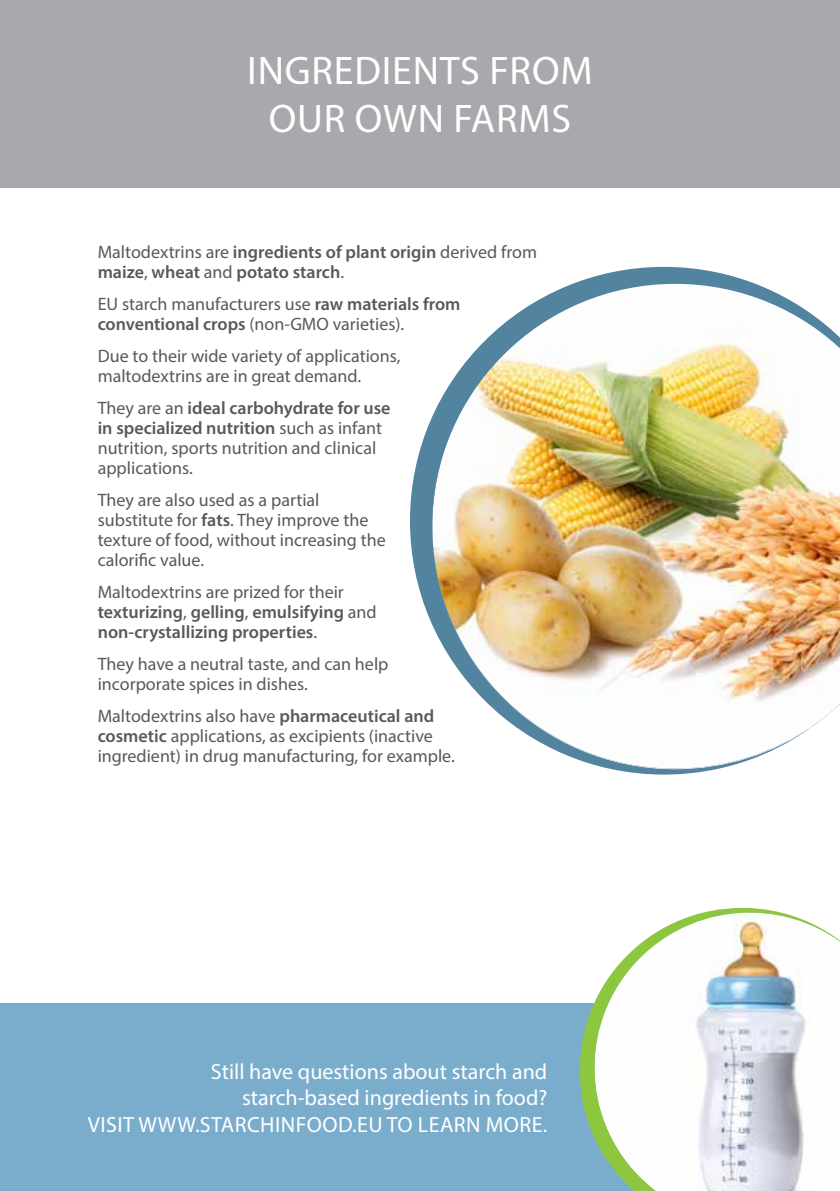
<style>
.page{position:relative;width:840px;height:1191px;background:#fff}
.page>*{position:absolute;margin:0;border:0;box-sizing:border-box;transform-origin:0 0}
.t1{font:40px/48px "Myriad Pro";letter-spacing:.02em;color:#fff;text-align:center}
.t2{font:22px/26.4px "Myriad Pro";color:#fff;text-align:right}
.t3{font:18px/20px "Myriad Pro";color:#58595b}
.t4{font:600 18px/20px "Myriad Pro";color:#58595b}
.s1{font-weight:400}
.s2{font-weight:600}
</style>
<div class="page">
<div style="left:0;top:0;width:839px;height:187px;background:#a7a9ac"></div>
<div style="left:0;top:1003px;width:839px;height:188px;background:#7aadcc"></div>
<img style="left:410px;top:267px;width:429px;height:507px">
<svg style="left:579px;top:908px;width:260px;height:283px;fill:#fefefe"></svg>
<h1 class="t1" style="left:247px;top:46px;width:346px">INGREDIENTS FROM<br>OUR OWN FARMS</h1>
<p class="t4" style="left:98px;top:241px;width:440px"><span class="s1">Maltodextrins are</span> ingredients of plant origin <span class="s1">derived from </span>maize<span class="s1">,</span> wheat <span class="s1">and</span> potato starch<span class="s1">.</span></p>
<p class="t3" style="left:98px;top:293px;width:364px">EU starch manufacturers use <span class="s2">raw materials from conventional crops</span> (non-GMO varieties).</p>
<p class="t3" style="left:98px;top:345px;width:304px">Due to their wide variety of applications, maltodextrins are in great demand.</p>
<p class="t3" style="left:98px;top:397px;width:294px">They are an <span class="s2">ideal carbohydrate for use in specialized nutrition</span> such as infant nutrition, sports nutrition and clinical applications.</p>
<p class="t3" style="left:98px;top:489px;width:289px">They are also used as a partial substitute for <span class="s2">fats</span>. They improve the texture of food, without increasing the calorific value.</p>
<p class="t4" style="left:98px;top:581px;width:280px"><span class="s1">Maltodextrins are prized for their </span>texturizing<span class="s1">,</span> gelling<span class="s1">,</span> emulsifying <span class="s1">and </span>non-crystallizing properties<span class="s1">.</span></p>
<p class="t3" style="left:98px;top:653px;width:292px">They have a neutral taste, and can help incorporate spices in dishes.</p>
<p class="t3" style="left:98px;top:705px;width:358px">Maltodextrins also have <span class="s2">pharmaceutical and cosmetic</span> applications, as excipients (inactive ingredient) in drug manufacturing, for example.</p>
<p class="t2" style="left:88px;top:1058px;width:461px">Still have questions about starch and starch-based ingredients in food?<br>VISIT WWW.STARCHINFOOD.EU TO LEARN MORE.</p>
</div>
